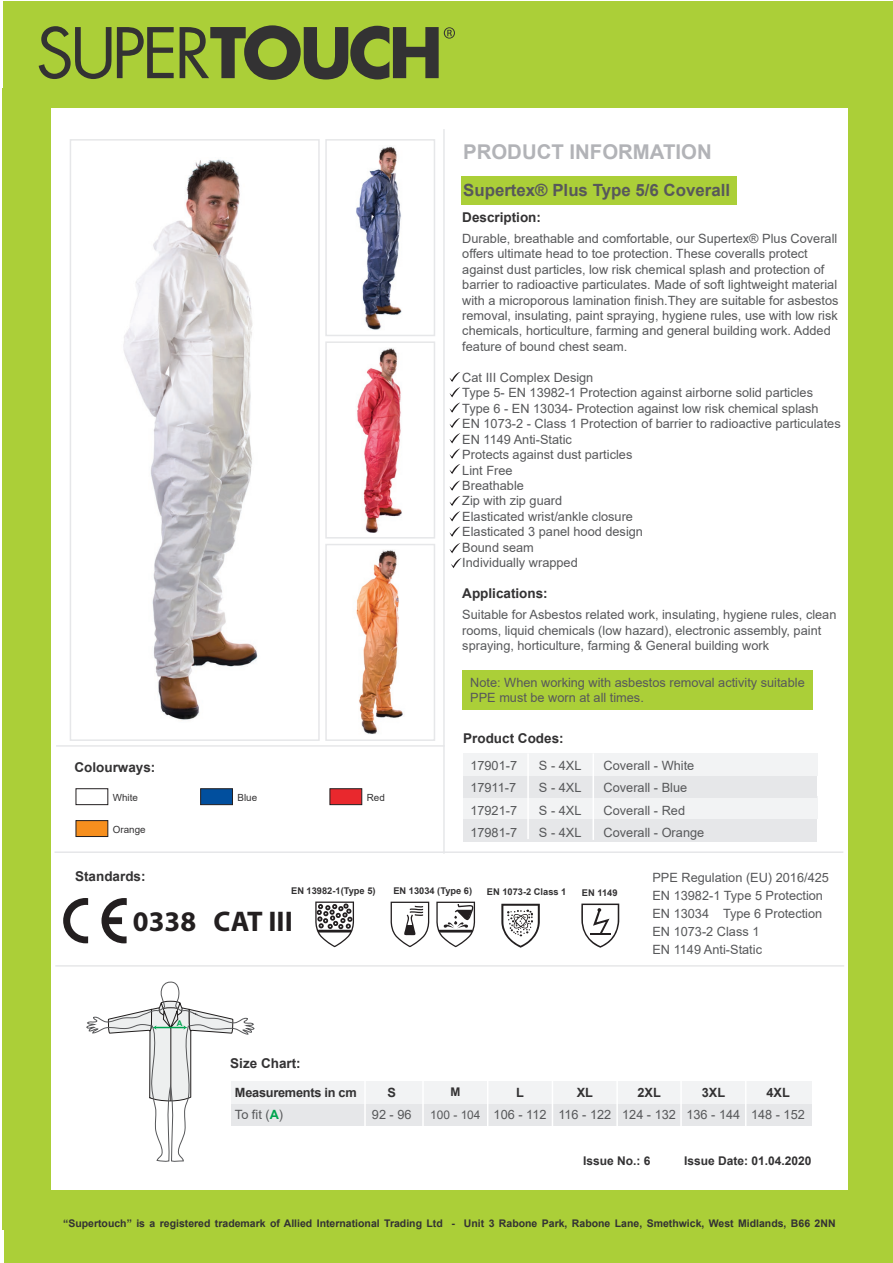
<style>
.page{position:relative;width:893px;height:1263px;background:#fff}
.page>*{position:absolute;margin:0;border:0;box-sizing:border-box;transform-origin:0 0}
.t1{font:700 28.5px "Myriad Pro";color:#231f20}
.t2{font:700 20.4px "Arial";color:#b2b3b7}
.t3{font:700 16.8px "Arial";color:#57585a}
.t4{font:700 13.5px "Arial";color:#333233}
.t5{font:12.75px/15.5px "Arial";color:#57585a}
.t6{font:700 12.75px/22.5px "Arial";letter-spacing:-.02em;color:#333233}
.t7{font:700 12px "Arial";color:#333233}
.t8{font:12px "Arial";color:#57585a}
.t9{font:700 10.5px "Arial";color:#333233}
.t10{font:9.9px "Arial";color:#333233}
.t11{font:700 9.3px "Arial";color:#333233}
.t12{font:700 7.95px "Arial";color:#00a44f}
.s1{font-weight:400;color:#57585a}
.s2{color:#00a54f}
</style>
<div class="page">
<img style="left:2px;top:157px;width:489px;height:566px">
<img style="left:289px;top:550px;width:185px;height:184px">
<img style="left:292px;top:146px;width:185px;height:184px">
<img style="left:292px;top:347px;width:185px;height:185px">
<div style="left:76px;top:788px;width:32px;height:17px;background:#fff;border:1px solid #231f20"></div>
<div style="left:200px;top:788px;width:33px;height:17px;background:#014f9e;border:1px solid #231f20"></div>
<div style="left:330px;top:788px;width:32px;height:17px;background:#e9282d;border:1px solid #231f20"></div>
<div style="left:325px;top:139px;width:110px;height:197px;border:2px solid #e6e7e9"></div>
<div style="left:70px;top:139px;width:250px;height:602px;border:2px solid #e6e7e9"></div>
<div style="left:463px;top:819px;width:354px;height:22px;background:#e6e7e9"></div>
<div style="left:463px;top:796px;width:354px;height:23px;background:#f2f3f4"></div>
<div style="left:463px;top:775px;width:354px;height:23px;background:#e6e7e9"></div>
<div style="left:463px;top:753px;width:354px;height:22px;background:#f2f3f4"></div>
<hr style="left:527px;top:753px;width:2px;height:86px;background:#fff">
<hr style="left:592px;top:753px;width:2px;height:87px;background:#fff">
<div style="left:76px;top:820px;width:32px;height:17px;background:#f68f1e;border:1px solid #231f20"></div>
<div style="left:325px;top:544px;width:110px;height:197px;border:2px solid #e6e7e9"></div>
<div style="left:325px;top:341px;width:110px;height:197px;border:2px solid #e6e7e9"></div>
<svg style="left:436px;top:902px;width:39px;height:45px"></svg>
<svg style="left:391px;top:902px;width:38px;height:45px"></svg>
<svg style="left:315px;top:901px;width:39px;height:46px"></svg>
<div style="left:462px;top:671px;width:350px;height:39px;background:#abcf38"></div>
<div style="left:3px;top:1px;width:890px;height:106px;background:#abcf38"></div>
<div style="left:4px;top:1191px;width:889px;height:72px;background:#abcf38"></div>
<svg style="left:39px;top:26px;width:72px;height:53px"></svg>
<svg style="left:117px;top:27px;width:57px;height:51px"></svg>
<svg style="left:180px;top:25px;width:275px;height:55px"></svg>
<div style="left:3px;top:88px;width:48px;height:1141px;background:#abcf38"></div>
<div style="left:848px;top:101px;width:45px;height:1142px;background:#abcf38"></div>
<div style="left:461px;top:177px;width:275px;height:28px;background:#abcf38"></div>
<svg style="left:581px;top:903px;width:38px;height:45px"></svg>
<hr style="left:443px;top:129px;width:2px;height:725px;background:#e6e7e9">
<hr style="left:54px;top:851px;width:789px;height:2px;background:#e6e7e9">
<hr style="left:56px;top:745px;width:389px;height:2px;background:#e6e7e9">
<hr style="left:55px;top:965px;width:789px;height:2px;background:#e6e7e9">
<div style="left:231px;top:1103px;width:581px;height:23px;background:#e6e7e9"></div>
<div style="left:231px;top:1081px;width:581px;height:22px;background:#f2f3f4"></div>
<hr style="left:364px;top:1081px;width:2px;height:46px;background:#fff">
<hr style="left:422px;top:1081px;width:2px;height:45px;background:#fff">
<hr style="left:487px;top:1080px;width:1px;height:46px;background:#fff">
<hr style="left:552px;top:1081px;width:1px;height:45px;background:#fff">
<hr style="left:616px;top:1080px;width:2px;height:46px;background:#fff">
<hr style="left:680px;top:1081px;width:2px;height:46px;background:#fff">
<hr style="left:745px;top:1081px;width:1px;height:45px;background:#fff">
<svg style="left:86px;top:981px;width:169px;height:181px"></svg>
<svg style="left:501px;top:904px;width:39px;height:44px"></svg>
<svg style="left:449px;top:372px;width:11px;height:25px"></svg>
<svg style="left:449px;top:403px;width:11px;height:40px"></svg>
<svg style="left:449px;top:449px;width:11px;height:25px"></svg>
<svg style="left:449px;top:481px;width:11px;height:40px"></svg>
<svg style="left:449px;top:527px;width:11px;height:10px"></svg>
<svg style="left:449px;top:543px;width:13px;height:25px"></svg>
<svg style="left:102px;top:898px;width:25px;height:45px"></svg>
<svg style="left:63px;top:898px;width:25px;height:45px"></svg>
<h2 class="t2" style="left:463px;top:138px;width:250px">PRODUCT INFORMATION</h2>
<h3 class="t3" style="left:463px;top:178px;width:268px">Supertex® Plus Type 5/6 Coverall</h3>
<p class="t4" style="left:74px;top:757px;width:83px">Colourways:</p>
<p class="t10" style="left:113px;top:791px;width:27px">White</p>
<p class="t10" style="left:238px;top:791px;width:21px">Blue</p>
<p class="t10" style="left:367px;top:791px;width:20px">Red</p>
<p class="t10" style="left:113px;top:822px;width:34px">Orange</p>
<p class="t4" style="left:462px;top:207px;width:80px">Description:</p>
<p class="t5" style="left:462px;top:230px;width:378px">Durable, breathable and comfortable, our Supertex® Plus Coverall offers ultimate head to toe protection. These coveralls protect against dust particles, low risk chemical splash and protection of barrier to radioactive particulates. Made of soft lightweight material with a microporous lamination finish.They are suitable for asbestos removal, insulating, paint spraying, hygiene rules, use with low risk chemicals, horticulture, farming and general building work. Added feature of bound chest seam.</p>
<p class="t5" style="left:462px;top:370px;width:380px">Cat III Complex Design<br>Type 5- EN 13982-1 Protection against airborne solid particles<br>Type 6 - EN 13034- Protection against low risk chemical splash<br>EN 1073-2 - Class 1 Protection of barrier to radioactive particulates<br>EN 1149 Anti-Static<br>Protects against dust particles<br>Lint Free<br>Breathable<br>Zip with zip guard<br>Elasticated wrist/ankle closure<br>Elasticated 3 panel hood design<br>Bound seam<br>Individually wrapped</p>
<p class="t4" style="left:462px;top:584px;width:87px">Applications:</p>
<p class="t5" style="left:462px;top:607px;width:376px">Suitable for Asbestos related work, insulating, hygiene rules, clean rooms, liquid chemicals (low hazard), electronic assembly, paint spraying, horticulture, farming &amp; General building work</p>
<p class="t5" style="left:470px;top:675px;width:336px">Note: When working with asbestos removal activity suitable<br>PPE must be worn at all times.</p>
<p class="t4" style="left:463px;top:728px;width:102px">Product Codes:</p>
<p class="t5" style="left:539px;top:754px;width:44px;line-height:22.5px;text-align:justify">S - 4XL S - 4XL S - 4XL S - 4XL</p>
<p class="t5" style="left:604px;top:754px;width:102px;line-height:22.5px">Coverall - White<br>Coverall - Blue<br>Coverall - Red<br>Coverall - Orange</p>
<p class="t5" style="left:470px;top:754px;width:48px;line-height:22.5px;text-align:justify">17901-7<br>17911-7<br>17921-7<br>17981-7</p>
<p class="t4" style="left:75px;top:867px;width:72px">Standards:</p>
<p class="t5" style="left:652px;top:868px;width:178px;line-height:18px">PPE Regulation (EU) 2016/425<br>EN 13982-1 Type 5 Protection<br>EN 13034 Type 6 Protection<br>EN 1073-2 Class 1<br>EN 1149 Anti-Static</p>
<p class="t11" style="left:291px;top:884px;width:86px">EN 13982-1(Type 5)</p>
<p class="t11" style="left:393px;top:884px;width:80px">EN 13034 (Type 6)</p>
<p class="t11" style="left:487px;top:885px;width:81px">EN 1073-2 Class 1</p>
<p class="t11" style="left:582px;top:886px;width:37px">EN 1149</p>
<h1 class="t1" style="left:133px;top:902px;width:161px">0338 CAT III</h1>
<p class="t12" style="left:177px;top:1017px;width:7px">A</p>
<p class="t4" style="left:230px;top:1054px;width:72px">Size Chart:</p>
<p class="t6" style="left:387px;top:1081px;width:10px">S</p>
<p class="t5" style="left:372px;top:1107px;width:41px">92 - 96</p>
<p class="t6" style="left:235px;top:1081px;width:123px">Measurements in cm<br><span class="s1">To fit (</span><span class="s2">A</span><span class="s1">)</span></p>
<p class="t6" style="left:766px;top:1081px;width:25px">4XL</p>
<p class="t6" style="left:637px;top:1081px;width:25px">2XL</p>
<p class="t5" style="left:622px;top:1107px;width:55px">124 - 132</p>
<p class="t6" style="left:702px;top:1081px;width:25px">3XL</p>
<p class="t5" style="left:686px;top:1107px;width:55px">136 - 144</p>
<p class="t6" style="left:577px;top:1081px;width:18px">XL</p>
<p class="t5" style="left:558px;top:1107px;width:54px">116 - 122</p>
<p class="t7" style="left:450px;top:1083px;width:11px">M</p>
<p class="t8" style="left:430px;top:1106px;width:52px">100 - 104</p>
<p class="t6" style="left:516px;top:1081px;width:9px">L</p>
<p class="t5" style="left:494px;top:1107px;width:54px">106 - 112</p>
<p class="t5" style="left:751px;top:1107px;width:55px">148 - 152</p>
<p class="t7" style="left:583px;top:1152px;width:69px">Issue No.: 6</p>
<p class="t7" style="left:684px;top:1152px;width:129px">Issue Date: 01.04.2020</p>
<p class="t9" style="left:63px;top:1216px;width:774px">“Supertouch” is a registered trademark of Allied International Trading Ltd - Unit 3 Rabone Park, Rabone Lane, Smethwick, West Midlands, B66 2NN</p>
</div>
